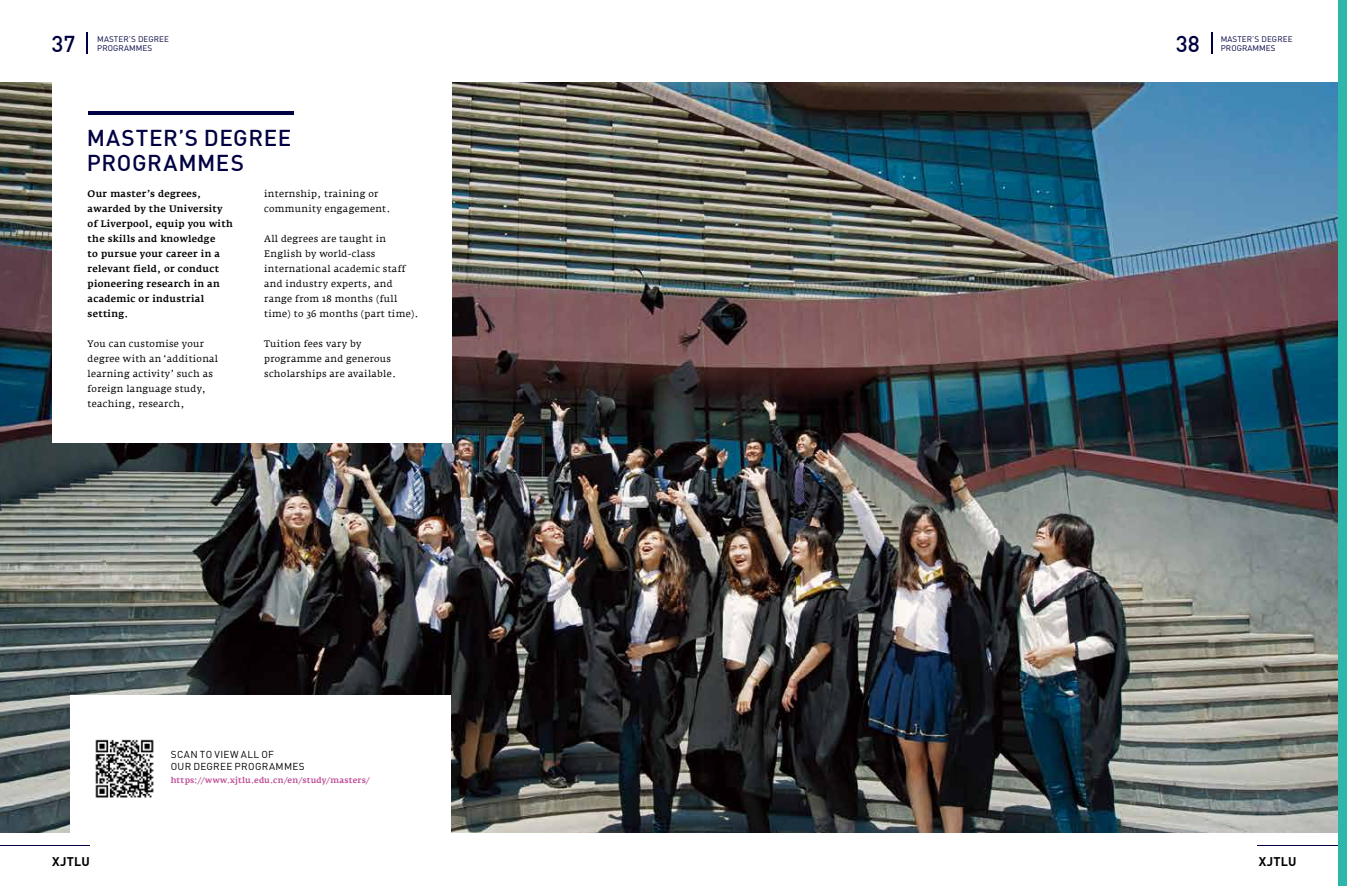
<style>
.page{position:relative;width:1347px;height:886px;background:#fff}
.page>*{position:absolute;margin:0;border:0;box-sizing:border-box;transform-origin:0 0}
.t1{font:500 22.5px/25px "DIN";letter-spacing:.025em;color:#000042}
.t2{font:700 12.5px "DIN";letter-spacing:.025em;color:#000}
.t3{font:10px/12.5px "DIN";letter-spacing:.03em;color:#000}
.t4{font:9.38px/15px "Fedra Serif A";letter-spacing:.03em;color:#000}
.t5{font:500 9.38px/15px "Fedra Serif A";letter-spacing:.03em;color:#000}
.t6{font:8.12px/9.8px "DIN";letter-spacing:.01em;color:#000042}
.t7{font:500 8.12px "Fedra Serif A";letter-spacing:.02em;color:#bd4d97}
</style>
<div class="page">
<hr style="left:1257px;top:845px;width:89px;height:1px;background:#000042">
<hr style="left:0;top:845px;width:90px;height:1px;background:#000042">
<img style="left:0;top:82px;width:1338px;height:751px">
<div style="left:52px;top:0;width:399px;height:443px;background:#fff"></div>
<div style="left:71px;top:695px;width:380px;height:144px;background:#fff"></div>
<img style="left:95px;top:739px;width:59px;height:59px">
<div style="left:1338px;top:0;width:8px;height:886px;background:#2eb6aa"></div>
<img style="left:365px;top:239px;width:665px;height:408px">
<hr style="left:1210px;top:32px;width:2px;height:22px;background:#000042">
<hr style="left:86px;top:32px;width:2px;height:22px;background:#000042">
<img style="left:464px;top:82px;width:252px;height:363px">
<hr style="left:88px;top:112px;width:206px;height:3px;background:#000042">
<h1 class="t1" style="left:51px;top:30px;width:25px">37</h1>
<p class="t6" style="left:97px;top:43px;width:56px">PROGRAMMES</p>
<h1 class="t1" style="left:1175px;top:30px;width:25px">38</h1>
<p class="t6" style="left:97px;top:34px;width:73px">MASTER’S DEGREE</p>
<p class="t6" style="left:1220px;top:34px;width:73px">MASTER’S DEGREE<br>PROGRAMMES</p>
<h1 class="t1" style="left:87px;top:125px;width:206px">MASTER’S DEGREE<br>PROGRAMMES</h1>
<p class="t4" style="left:264px;top:186px;width:128px">internship, training or community engagement.</p>
<p class="t4" style="left:264px;top:231px;width:156px">All degrees are taught in<br>English by world-class international academic staff and industry experts, and range from 18 months (full time) to 36 months (part time).</p>
<p class="t4" style="left:264px;top:336px;width:133px">Tuition fees vary by programme and generous scholarships are available.</p>
<p class="t5" style="left:88px;top:186px;width:147px">Our master’s degrees, awarded by the University of Liverpool, equip you with the skills and knowledge<br>to pursue your career in a relevant field, or conduct pioneering research in an academic or industrial setting.</p>
<p class="t4" style="left:88px;top:336px;width:132px">You can customise your degree with an ‘additional learning activity’ such as foreign language study, teaching, research,</p>
<p class="t3" style="left:171px;top:747px;width:135px">SCAN TO VIEW ALL OF<br>OUR DEGREE PROGRAMMES</p>
<p class="t7" style="left:171px;top:775px;width:201px">https://www.xjtlu.edu.cn/en/study/masters/</p>
<h2 class="t2" style="left:52px;top:853px;width:39px">XJTLU</h2>
<h2 class="t2" style="left:1258px;top:853px;width:39px">XJTLU</h2>
</div>
